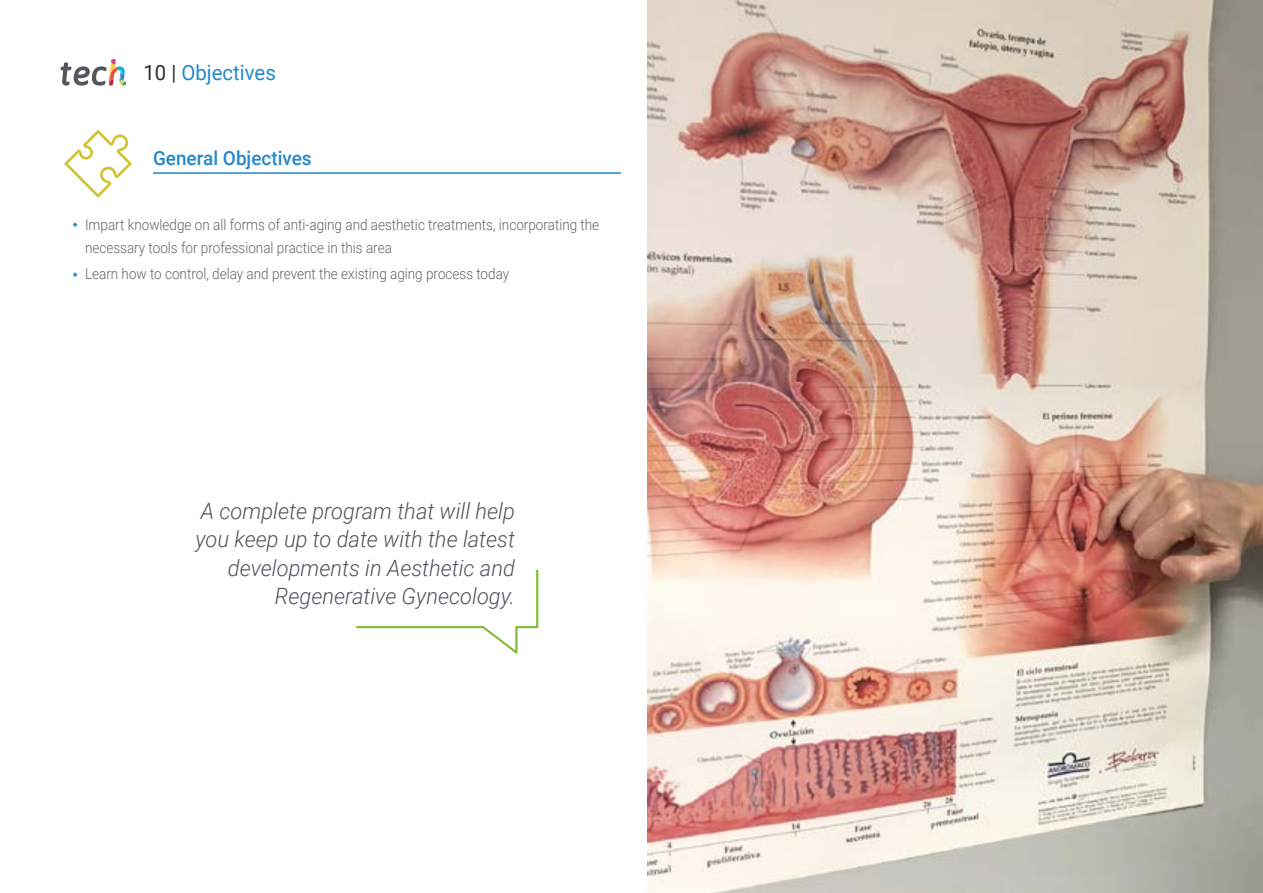
<style>
.page{position:relative;width:1263px;height:893px;background:#fff}
.page>*{position:absolute;margin:0;border:0;box-sizing:border-box;transform-origin:0 0}
.t1{font:italic 300 22.5px/28.5px "Roboto";color:#52555b;text-align:right}
.t2{font:21px "Roboto";color:#2488c9}
.t3{font:500 19.5px "Roboto";color:#2488c9}
.t4{font:300 15px/22.5px "Roboto";color:#61646a;scale:.9 1}
.s1{color:#312e20}
</style>
<div class="page">
<hr style="left:153px;top:173px;width:468px;height:1px;background:#2488c9">
<svg style="left:64px;top:130px;width:68px;height:68px"></svg>
<img style="left:648px;top:0;width:615px;height:893px">
<svg style="left:356px;top:569px;width:183px;height:85px"></svg>
<svg style="left:61px;top:59px;width:65px;height:27px"></svg>
<h2 class="t2" style="left:144px;top:57px;width:134px"><span class="s1">10 |</span> Objectives</h2>
<h3 class="t3" style="left:153px;top:144px;width:160px">General Objectives</h3>
<p class="t4" style="left:85px;top:213px;width:573px">Impart knowledge on all forms of anti-aging and aesthetic treatments, incorporating the necessary tools for professional practice in this area</p>
<p class="t4" style="left:85px;top:262px;width:473px">Learn how to control, delay and prevent the existing aging process today</p>
<h1 class="t1" style="left:196px;top:496px;width:321px">A complete program that will help you keep up to date with the latest developments in Aesthetic and<br>Regenerative Gynecology.</h1>
</div>
